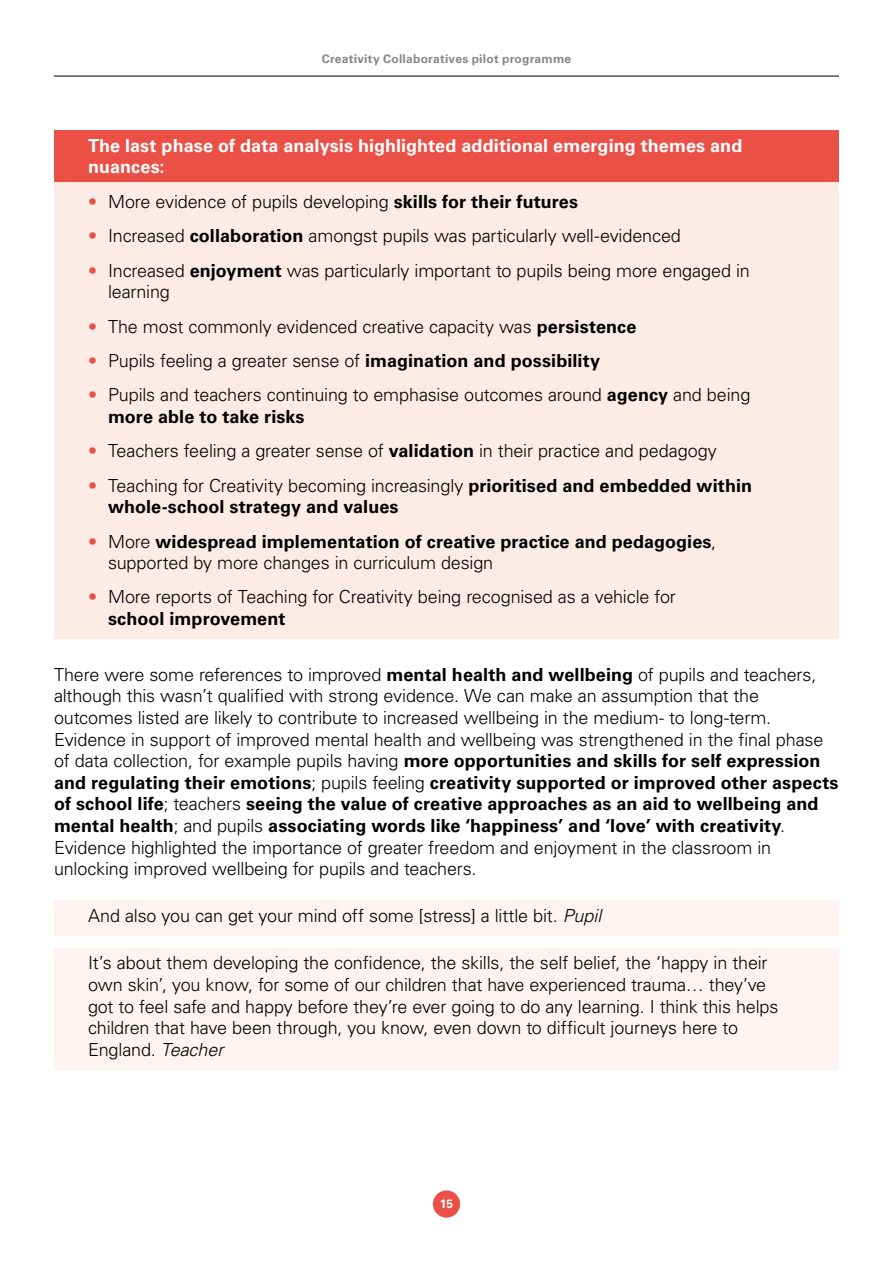
<style>
.page{position:relative;width:893px;height:1263px;background:#fff}
.page>*{position:absolute;margin:0;border:0;box-sizing:border-box;transform-origin:0 0}
.Indented_shaded_para{font:300 18px/21.6px "Univers LT Std";letter-spacing:-.01em;color:#000}
.Body{font:300 18px/21.6px "Univers LT Std";letter-spacing:-.01em;color:#000}
.Indented_shaded_para-2{font:700 18px/21.6px "Univers LT Std";letter-spacing:.005em;color:#000}
.Indented_shaded_para-3{font:700 18px/21.6px "Univers LT Std";letter-spacing:.005em;color:#fff}
.t1{font:700 12px "Univers LT Std";letter-spacing:.02em;color:#878787}
.t2{font:700 12px "Univers LT Std";color:#fff}
.s1{color:#ea5045}
.s2{font-weight:700}
.s3{font-weight:300;color:#ea5045}
.s4{font-weight:300}
.s5{font-style:italic}
</style>
<div class="page">
<hr style="left:54px;top:76px;width:785px;height:1px;background:#000">
<div style="left:433px;top:1190px;width:27px;height:28px;background:#ea5045;border-radius:50%"></div>
<div style="left:54px;top:130px;width:785px;height:57px;background:#ea5045"></div>
<div style="left:54px;top:182px;width:785px;height:39px;background:#fdece6"></div>
<div style="left:54px;top:216px;width:785px;height:40px;background:#fdece6"></div>
<div style="left:54px;top:251px;width:785px;height:61px;background:#fdece6"></div>
<div style="left:54px;top:307px;width:785px;height:39px;background:#fdece6"></div>
<div style="left:54px;top:341px;width:785px;height:39px;background:#fdece6"></div>
<div style="left:54px;top:375px;width:785px;height:61px;background:#fdece6"></div>
<div style="left:54px;top:431px;width:785px;height:40px;background:#fdece6"></div>
<div style="left:54px;top:466px;width:785px;height:61px;background:#fdece6"></div>
<div style="left:54px;top:522px;width:785px;height:61px;background:#fdece6"></div>
<div style="left:54px;top:578px;width:785px;height:60px;background:#fdece6"></div>
<div style="left:54px;top:901px;width:785px;height:35px;background:#fef3f0"></div>
<div style="left:54px;top:948px;width:785px;height:121px;background:#fef3f0"></div>
<p class="t1" style="left:322px;top:51px;width:251px">Creativity Collaboratives pilot programme</p>
<p class="Indented_shaded_para-3" style="left:88px;top:135px;width:656px">The last phase of data analysis highlighted additional emerging themes and nuances:</p>
<p class="Indented_shaded_para" style="left:88px;top:191px;width:492px"><span class="s1">•</span> More evidence of pupils developing <span class="s2">skills for their futures</span></p>
<p class="Indented_shaded_para" style="left:88px;top:225px;width:594px"><span class="s1">•</span> Increased <span class="s2">collaboration</span> amongst pupils was particularly well-evidenced</p>
<p class="Indented_shaded_para" style="left:108px;top:259px;width:643px;text-indent:-20px"><span class="s1">•</span> Increased <span class="s2">enjoyment</span> was particularly important to pupils being more engaged in learning</p>
<p class="Indented_shaded_para" style="left:88px;top:315px;width:550px"><span class="s1">•</span> The most commonly evidenced creative capacity was <span class="s2">persistence</span></p>
<p class="Indented_shaded_para" style="left:88px;top:350px;width:514px"><span class="s1">•</span> Pupils feeling a greater sense of <span class="s2">imagination and possibility</span></p>
<p class="Indented_shaded_para" style="left:108px;top:384px;width:644px;text-indent:-20px"><span class="s1">•</span> Pupils and teachers continuing to emphasise outcomes around <span class="s2">agency</span> and being <span class="s2">more able to take risks</span></p>
<p class="Indented_shaded_para" style="left:88px;top:440px;width:630px"><span class="s1">•</span> Teachers feeling a greater sense of <span class="s2">validation</span> in their practice and pedagogy</p>
<p class="Indented_shaded_para-2" style="left:108px;top:475px;width:646px;text-indent:-20px"><span class="s3">•</span> <span class="s4">Teaching for Creativity becoming increasingly</span> prioritised and embedded within whole-school strategy and values</p>
<p class="Indented_shaded_para-2" style="left:108px;top:530px;width:610px;text-indent:-20px"><span class="s3">•</span> <span class="s4">More</span> widespread implementation of creative practice and pedagogies<span class="s4">, supported by more changes in curriculum design</span></p>
<p class="Indented_shaded_para" style="left:108px;top:586px;width:569px;text-indent:-20px"><span class="s1">•</span> More reports of Teaching for Creativity being recognised as a vehicle for <span class="s2">school improvement</span></p>
<p class="Body" style="left:54px;top:663px;width:786px">There were some references to improved <span class="s2">mental health and wellbeing</span> of pupils and teachers, although this wasn’t qualified with strong evidence. We can make an assumption that the outcomes listed are likely to contribute to increased wellbeing in the medium- to long-term.<br>Evidence in support of improved mental health and wellbeing was strengthened in the final phase of data collection, for example pupils having <span class="s2">more opportunities and skills for self expression and regulating their emotions</span>; pupils feeling <span class="s2">creativity supported or improved other aspects of school life</span>; teachers <span class="s2">seeing the value of creative approaches as an aid to wellbeing and mental health</span>; and pupils <span class="s2">associating words like ‘happiness’ and ‘love’ with creativity</span>.<br>Evidence highlighted the importance of greater freedom and enjoyment in the classroom in unlocking improved wellbeing for pupils and teachers.</p>
<p class="Indented_shaded_para" style="left:88px;top:905px;width:515px">And also you can get your mind off some [stress] a little bit. <span class="s5">Pupil</span></p>
<p class="Indented_shaded_para" style="left:88px;top:952px;width:692px">It’s about them developing the confidence, the skills, the self belief, the ‘happy in their own skin’, you know, for some of our children that have experienced trauma… they’ve got to feel safe and happy before they’re ever going to do any learning. I think this helps children that have been through, you know, even down to difficult journeys here to England. <span class="s5">Teacher</span></p>
<p class="t2" style="left:440px;top:1196px;width:15px">15</p>
</div>
